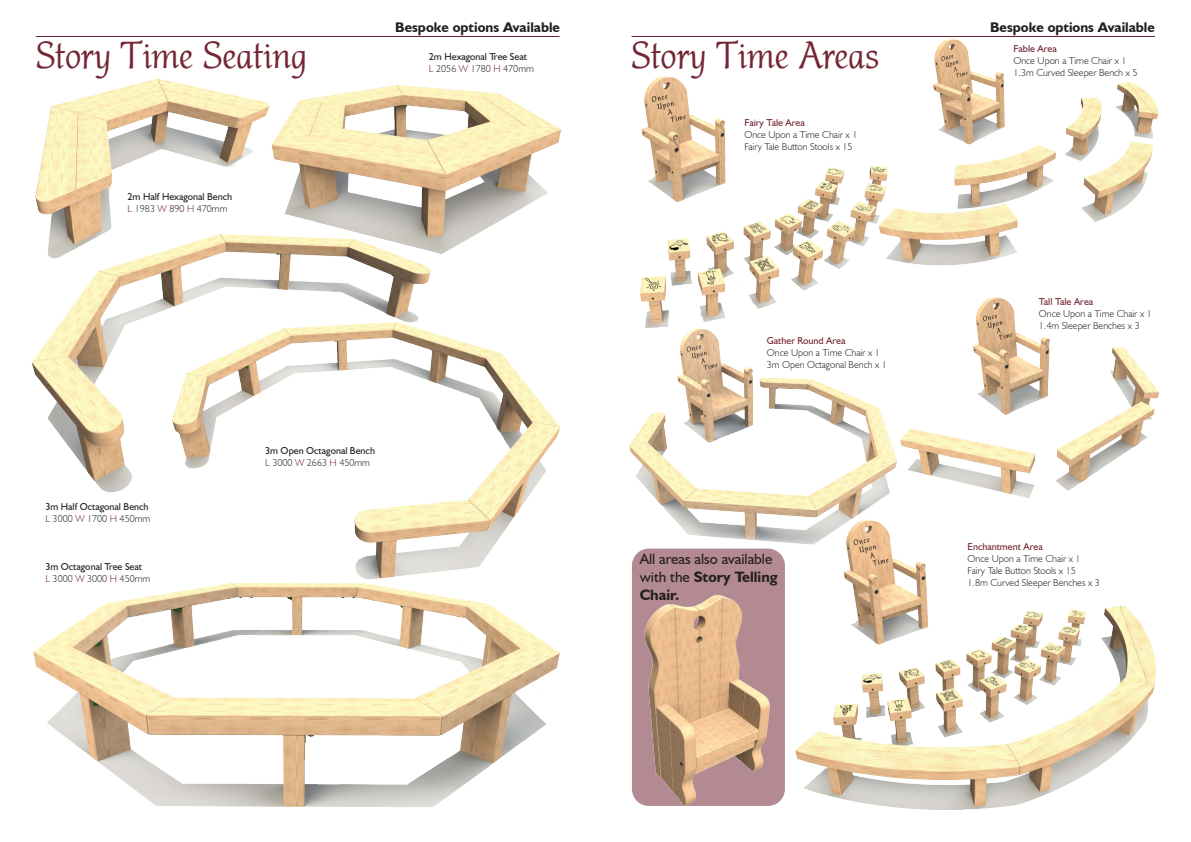
<style>
.page{position:relative;width:1191px;height:842px;background:#fff}
.page>*{position:absolute;margin:0;border:0;box-sizing:border-box;transform-origin:0 0}
.t1{font:40px "Althea";color:#732634}
.t2{font:700 15px "Humanist 521 BT";color:#231f20}
.t3{font:15px "Humanist 521 BT";color:#231f20}
.t4{font:700 14px "Humanist 521 BT";color:#231f20}
.t5{font:300 10px "Humanist 521 BT";color:#231f20}
.t6{font:10px "Humanist 521 BT";color:#231f20}
.t7{font:10px "Humanist 521 BT";color:#732634}
.s1{color:#732634}
.s2{font-weight:400}
</style>
<div class="page">
<hr style="left:36px;top:36px;width:523px;height:1px;background:#6c2034">
<div style="left:632px;top:549px;width:153px;height:257px;background:#b38a92;border-radius:17px"></div>
<hr style="left:631px;top:36px;width:524px;height:1px;background:#6c2034">
<img style="left:813px;top:550px;width:343px;height:260px">
<img style="left:900px;top:297px;width:259px;height:201px">
<img style="left:629px;top:336px;width:268px;height:214px">
<img style="left:893px;top:39px;width:265px;height:227px">
<img style="left:640px;top:76px;width:253px;height:260px">
<img style="left:35px;top:78px;width:230px;height:152px">
<img style="left:265px;top:85px;width:296px;height:169px">
<img style="left:31px;top:230px;width:403px;height:263px">
<img style="left:33px;top:594px;width:527px;height:213px">
<img style="left:165px;top:314px;width:395px;height:282px">
<img style="left:639px;top:594px;width:174px;height:212px">
<h3 class="t4" style="left:395px;top:18px;width:166px">Bespoke options Available</h3>
<p class="t4" style="left:990px;top:18px;width:166px">Bespoke options Available</p>
<p class="t1" style="left:36px;top:30px;width:272px">Story Time Seating</p>
<p class="t7" style="left:1013px;top:43px;width:45px">Fable Area</p>
<p class="t1" style="left:631px;top:30px;width:249px">Story Time Areas</p>
<p class="t6" style="left:429px;top:51px;width:100px">2m Hexagonal Tree Seat</p>
<p class="t5" style="left:429px;top:63px;width:106px"><span class="s1">L</span> 2056 <span class="s1">W</span> 1780 <span class="s1">H</span> 470mm</p>
<p class="t5" style="left:1013px;top:55px;width:115px">Once Upon a Time Chair x 1</p>
<p class="t5" style="left:1013px;top:67px;width:126px">1.3m Curved Sleeper Bench x 5</p>
<p class="t6" style="left:128px;top:190px;width:106px">2m Half Hexagonal Bench</p>
<p class="t5" style="left:128px;top:202px;width:101px"><span class="s1">L</span> 1983 <span class="s1">W</span> 890 <span class="s1">H</span> 470mm</p>
<p class="t6" style="left:45px;top:500px;width:105px">3m Half Octagonal Bench</p>
<p class="t5" style="left:45px;top:512px;width:106px"><span class="s1">L</span> 3000 <span class="s1">W</span> 1700 <span class="s1">H</span> 450mm</p>
<p class="t6" style="left:45px;top:561px;width:98px">3m Octagonal Tree Seat</p>
<p class="t5" style="left:45px;top:573px;width:106px"><span class="s1">L</span> 3000 <span class="s1">W</span> 3000 <span class="s1">H</span> 450mm</p>
<p class="t6" style="left:265px;top:444px;width:111px">3m Open Octagonal Bench</p>
<p class="t5" style="left:265px;top:457px;width:106px"><span class="s1">L</span> 3000 <span class="s1">W</span> 2663 <span class="s1">H</span> 450mm</p>
<p class="t7" style="left:744px;top:116px;width:62px">Fairy Tale Area</p>
<p class="t5" style="left:744px;top:128px;width:115px">Once Upon a Time Chair x 1</p>
<p class="t5" style="left:744px;top:140px;width:110px">Fairy Tale Button Stools x 15</p>
<p class="t7" style="left:767px;top:335px;width:80px">Gather Round Area</p>
<p class="t5" style="left:767px;top:347px;width:115px">Once Upon a Time Chair x 1</p>
<p class="t5" style="left:767px;top:359px;width:122px">3m Open Octagonal Bench x 1</p>
<p class="t3" style="left:639px;top:549px;width:134px">All areas also available</p>
<p class="t2" style="left:639px;top:567px;width:139px"><span class="s2">with the</span> Story Telling</p>
<p class="t2" style="left:639px;top:585px;width:41px">Chair.</p>
<p class="t7" style="left:1038px;top:295px;width:56px">Tall Tale Area</p>
<p class="t5" style="left:1038px;top:307px;width:115px">Once Upon a Time Chair x 1</p>
<p class="t5" style="left:1038px;top:319px;width:102px">1.4m Sleeper Benches x 3</p>
<p class="t7" style="left:967px;top:540px;width:77px">Enchantment Area</p>
<p class="t5" style="left:967px;top:552px;width:115px">Once Upon a Time Chair x 1</p>
<p class="t5" style="left:967px;top:564px;width:110px">Fairy Tale Button Stools x 15</p>
<p class="t5" style="left:967px;top:576px;width:134px">1.8m Curved Sleeper Benches x 3</p>
</div>
